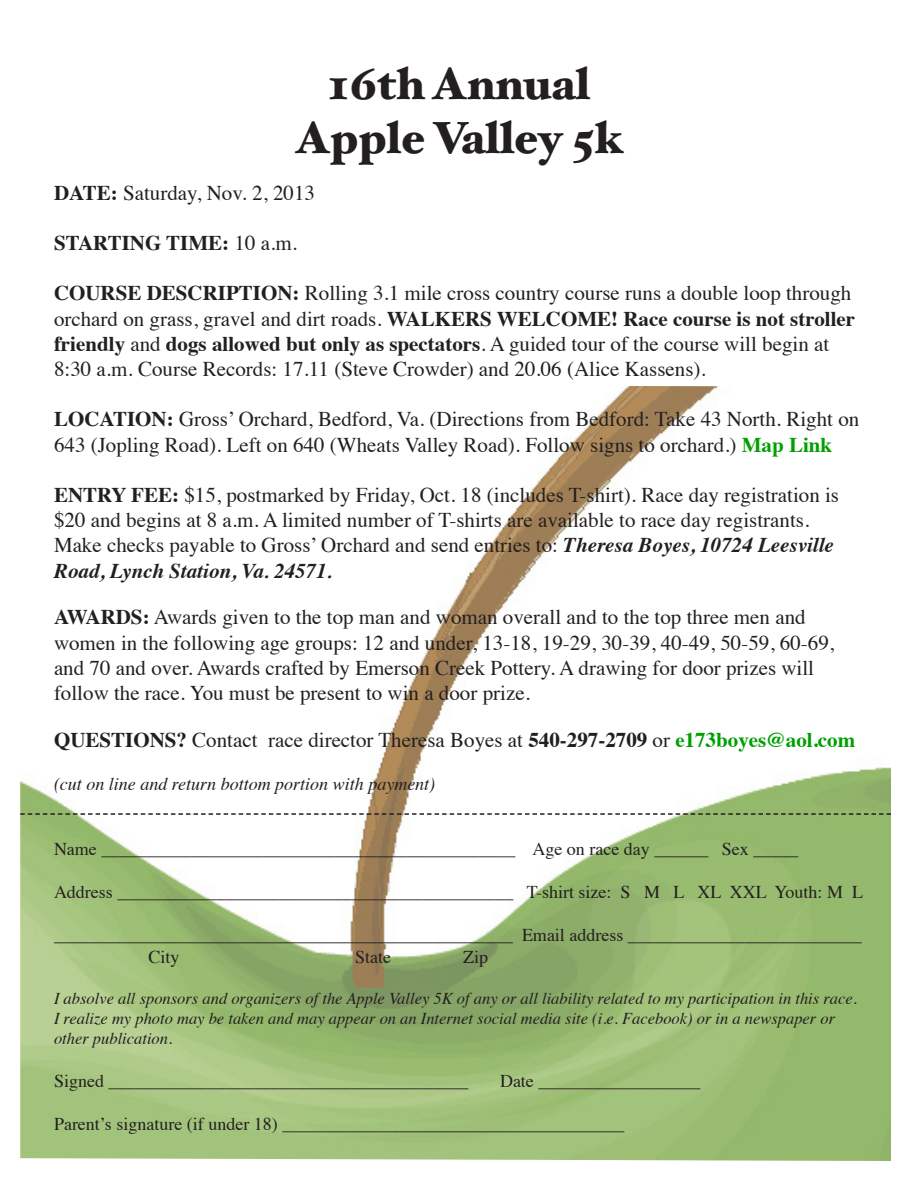
<style>
.page{position:relative;width:918px;height:1188px;background:#fff}
.page>*{position:absolute;margin:0;border:0;box-sizing:border-box;transform-origin:0 0}
.t1{font:900 45px "Hoefler Text";color:#231f20}
.t2{font:21px/25.2px "Times";color:#231f20}
.t3{font:italic 700 21px/25.2px "Times";color:#231f20}
.t4{font:700 21px "Times";color:#231f20}
.t5{font:18px "Times";color:#231f20}
.t6{font:italic 18px "Times";color:#231f20}
.t7{font:italic 16.5px/19.8px "Times";color:#231f20}
.s1{font-weight:700}
.s2{font-weight:400}
.s3{font-weight:700;color:#00a000}
.s4{font-weight:400;font-style:normal}
</style>
<div class="page">
<img style="left:20px;top:386px;width:871px;height:775px">
<svg style="left:20px;top:813px;width:871px;height:2px"></svg>
<p class="t1" style="left:328px;top:57px;width:264px">16th Annual</p>
<p class="t1" style="left:295px;top:111px;width:330px">Apple Valley 5k</p>
<p class="t2" style="left:54px;top:178px;width:263px"><span class="s1">DATE:</span> Saturday, Nov. 2, 2013</p>
<p class="t4" style="left:54px;top:223px;width:244px">STARTING TIME: <span class="s2">10 a.m.</span></p>
<p class="t2" style="left:54px;top:279px;width:803px"><span class="s1">COURSE DESCRIPTION:</span> Rolling 3.1 mile cross country course runs a double loop through orchard on grass, gravel and dirt roads. <span class="s1">WALKERS WELCOME! Race course is not stroller friendly</span> and <span class="s1">dogs allowed but only as spectators</span>. A guided tour of the course will begin at 8:30 a.m. Course Records: 17.11 (Steve Crowder) and 20.06 (Alice Kassens).</p>
<p class="t2" style="left:54px;top:405px;width:807px"><span class="s1">LOCATION:</span> Gross’ Orchard, Bedford, Va. (Directions from Bedford: Take 43 North. Right on<br>643 (Jopling Road). Left on 640 (Wheats Valley Road). Follow signs to orchard.) <span class="s3">Map Link</span></p>
<p class="t2" style="left:54px;top:481px;width:787px"><span class="s1">ENTRY FEE:</span> $15, postmarked by Friday, Oct. 18 (includes T-shirt). Race day registration is $20 and begins at 8 a.m. A limited number of T-shirts are available to race day registrants.</p>
<p class="t3" style="left:54px;top:531px;width:781px"><span class="s4">Make checks payable to Gross’ Orchard and send entries to:</span> Theresa Boyes, 10724 Leesville<br>Road, Lynch Station, Va. 24571.</p>
<p class="t2" style="left:54px;top:603px;width:782px"><span class="s1">AWARDS:</span> Awards given to the top man and woman overall and to the top three men and women in the following age groups: 12 and under, 13-18, 19-29, 30-39, 40-49, 50-59, 60-69, and 70 and over. Awards crafted by Emerson Creek Pottery. A drawing for door prizes will follow the race. You must be present to win a door prize.</p>
<p class="t2" style="left:54px;top:725px;width:803px"><span class="s1">QUESTIONS?</span> Contact race director Theresa Boyes at <span class="s1">540-297-2709</span> or <span class="s3">e173boyes@aol.com</span></p>
<p class="t6" style="left:54px;top:768px;width:383px">(cut on line and return bottom portion with payment)</p>
<p class="t5" style="left:54px;top:832px;width:746px">Name ______________________________________________ Age on race day ______ Sex _____</p>
<p class="t5" style="left:54px;top:875px;width:811px">Address ____________________________________________ T-shirt size: S M L XL XXL Youth: M L</p>
<p class="t5" style="left:54px;top:918px;width:809px">___________________________________________________ Email address __________________________</p>
<p class="t5" style="left:148px;top:940px;width:33px">City</p>
<p class="t5" style="left:355px;top:940px;width:37px">State</p>
<p class="t5" style="left:463px;top:940px;width:27px">Zip</p>
<p class="t7" style="left:54px;top:988px;width:804px">I absolve all sponsors and organizers of the Apple Valley 5K of any or all liability related to my participation in this race.<br>I realize my photo may be taken and may appear on an Internet social media site (i.e. Facebook) or in a newspaper or other publication.</p>
<p class="t5" style="left:54px;top:1064px;width:416px">Signed ________________________________________</p>
<p class="t5" style="left:500px;top:1064px;width:202px">Date __________________</p>
<p class="t5" style="left:54px;top:1107px;width:572px">Parent’s signature (if under 18) ______________________________________</p>
</div>
